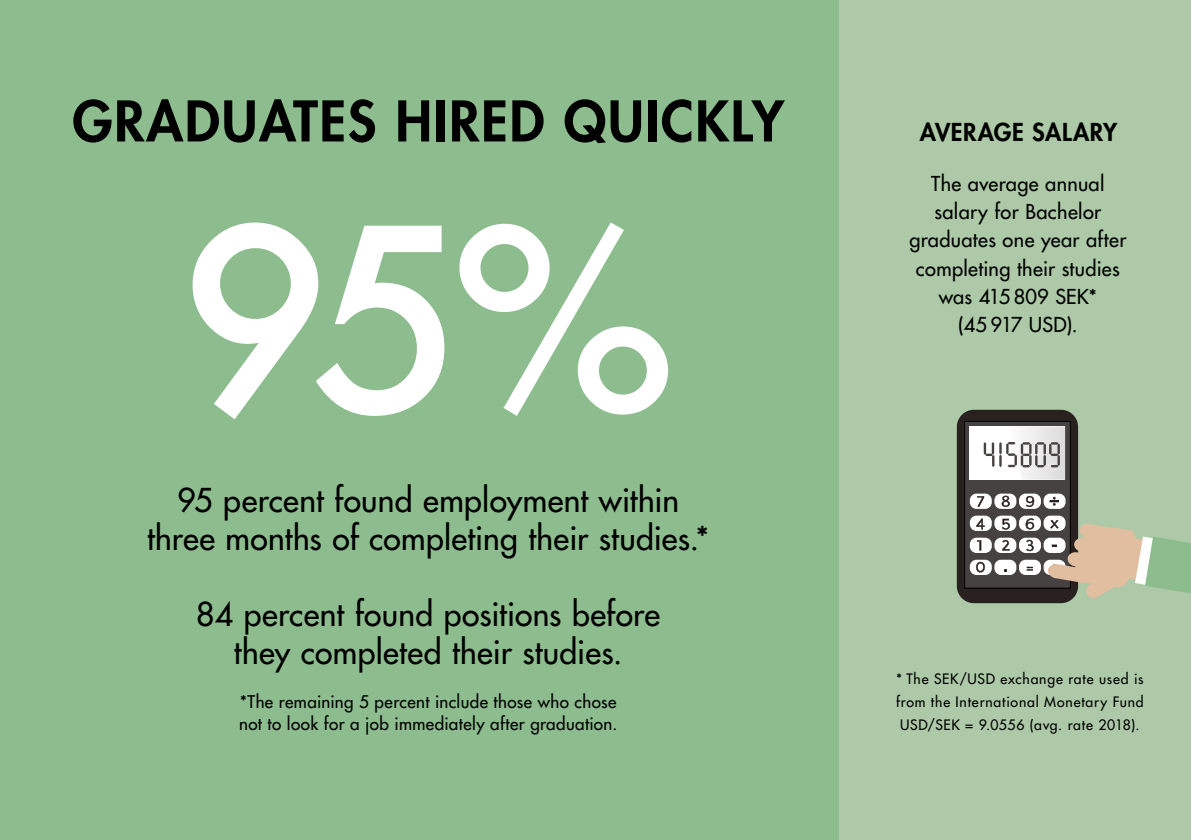
<style>
.page{position:relative;width:1191px;height:840px;background:#fff}
.page>*{position:absolute;margin:0;border:0;box-sizing:border-box;transform-origin:0 0}
.t1{font:500 248px "Futura";color:#fff}
.t2{font:800 54.4px "Futura Std";letter-spacing:.03em;color:#000}
.t3{font:500 32px/38px "Futura Std";letter-spacing:.01em;color:#000;text-align:center}
.t4{font:800 24px "Futura Std";letter-spacing:.02em;color:#000}
.t5{font:500 20px/28px "Futura Std";letter-spacing:.015em;color:#000;text-align:center}
.t6{font:500 17px/22px "Futura Std";letter-spacing:.025em;color:#000}
.t7{font:500 14px/23px "Futura Std";letter-spacing:.055em;color:#000;text-align:justify}
</style>
<div class="page">
<div style="left:0;top:0;width:1191px;height:839px;background:#8dbc8e"></div>
<div style="left:839px;top:0;width:352px;height:839px;background:#adc9a8"></div>
<div style="left:956px;top:409px;width:122px;height:194px;background:#28211f;border-radius:17px"></div>
<div style="left:964px;top:421px;width:106px;height:166px;background:#474242"></div>
<div style="left:964px;top:421px;width:106px;height:167px;border:1px solid #000"></div>
<div style="left:969px;top:426px;width:96px;height:53px;background:#fff"></div>
<div style="left:969px;top:493px;width:22px;height:15px;background:#fff;border-radius:7px"></div>
<div style="left:994px;top:493px;width:22px;height:15px;background:#fff;border-radius:7px"></div>
<div style="left:1019px;top:493px;width:22px;height:15px;background:#fff;border-radius:7px"></div>
<div style="left:1043px;top:493px;width:22px;height:15px;background:#fff;border-radius:7px"></div>
<div style="left:969px;top:515px;width:22px;height:15px;background:#fff;border-radius:7px"></div>
<div style="left:994px;top:515px;width:22px;height:15px;background:#fff;border-radius:7px"></div>
<div style="left:1019px;top:515px;width:22px;height:15px;background:#fff;border-radius:7px"></div>
<div style="left:1043px;top:515px;width:22px;height:15px;background:#fff;border-radius:7px"></div>
<div style="left:969px;top:537px;width:22px;height:15px;background:#fff;border-radius:7px"></div>
<div style="left:994px;top:537px;width:22px;height:15px;background:#fff;border-radius:7px"></div>
<div style="left:1019px;top:537px;width:22px;height:15px;background:#fff;border-radius:7px"></div>
<svg style="left:1043px;top:537px;width:22px;height:15px"></svg>
<div style="left:969px;top:559px;width:22px;height:15px;background:#fff;border-radius:7px"></div>
<div style="left:994px;top:559px;width:22px;height:15px;background:#fff;border-radius:7px"></div>
<div style="left:1019px;top:559px;width:22px;height:15px;background:#fff;border-radius:7px"></div>
<svg style="left:1043px;top:559px;width:22px;height:15px"></svg>
<svg style="left:976px;top:561px;width:9px;height:11px"></svg>
<svg style="left:977px;top:540px;width:4px;height:10px"></svg>
<svg style="left:1002px;top:539px;width:7px;height:11px"></svg>
<svg style="left:1026px;top:539px;width:7px;height:12px"></svg>
<svg style="left:976px;top:518px;width:8px;height:11px"></svg>
<svg style="left:1001px;top:518px;width:9px;height:11px"></svg>
<svg style="left:1025px;top:518px;width:9px;height:11px"></svg>
<svg style="left:977px;top:496px;width:7px;height:10px"></svg>
<svg style="left:1001px;top:495px;width:9px;height:11px"></svg>
<svg style="left:1026px;top:495px;width:8px;height:12px"></svg>
<svg style="left:1026px;top:566px;width:7px;height:4px"></svg>
<svg style="left:1049px;top:496px;width:10px;height:9px"></svg>
<svg style="left:1047px;top:519px;width:144px;height:80px"></svg>
<svg style="left:983px;top:426px;width:82px;height:53px"></svg>
<p class="t2" style="left:72px;top:87px;width:713px">GRADUATES HIRED QUICKLY</p>
<p class="t1" style="left:179px;top:150px;width:500px">95%</p>
<p class="t3" style="left:177px;top:480px;width:503px">95 percent found employment within</p>
<p class="t3" style="left:147px;top:518px;width:564px">three months of completing their studies.*</p>
<p class="t3" style="left:196px;top:594px;width:465px">84 percent found positions before they completed their studies.</p>
<p class="t6" style="left:239px;top:690px;width:380px">*The remaining 5 percent include those who chose not to look for a job immediately after graduation.</p>
<p class="t4" style="left:919px;top:117px;width:199px">AVERAGE SALARY</p>
<p class="t5" style="left:909px;top:170px;width:218px">The average annual salary for Bachelor graduates one year after completing their studies was 415 809 SEK*<br>(45 917 USD).</p>
<p class="t7" style="left:896px;top:667px;width:249px">* The SEK/USD exchange rate used is from the International Monetary Fund USD/SEK = 9.0556 (avg. rate 2018).</p>
</div>
